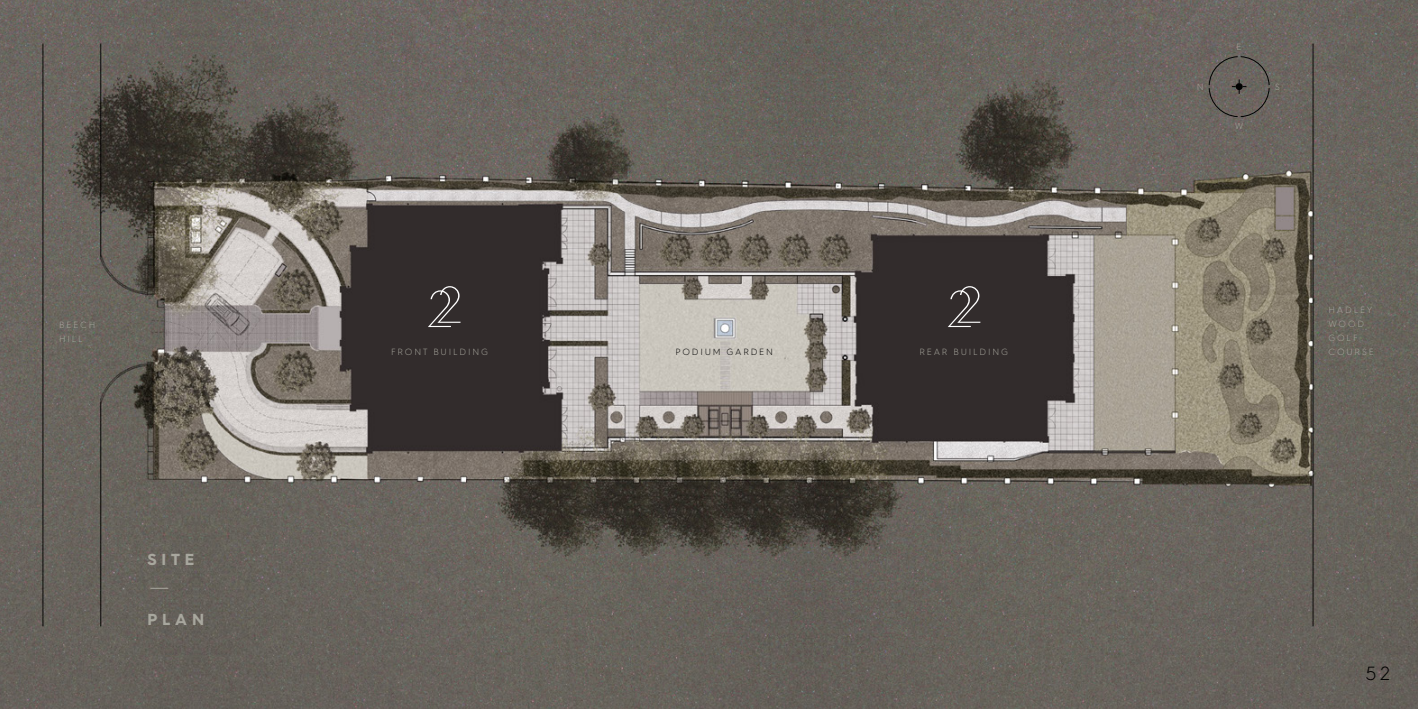
<style>
.page{position:relative;width:1418px;height:709px;background:#fff}
.page>*{position:absolute;margin:0;border:0;box-sizing:border-box;transform-origin:0 0}
.t1{font:100 48px "Hurme Geometric Sans 1";color:#a8a79e}
.t2{font:300 19.1px "Hurme Geometric Sans 3";color:#000}
.t3{font:700 16px "Hurme Geometric Sans 3";letter-spacing:.3em;color:#a8a79e}
.t4{font:300 9px/14px "Hurme Geometric Sans 3";letter-spacing:.2em;color:#a8a79e}
.t5{font:300 9px "Hurme Geometric Sans 3";letter-spacing:.2em;color:#000}
</style>
<div class="page">
<img style="left:0;top:0;width:1417px;height:709px">
<svg style="left:1208px;top:56px;width:61px;height:61px;background:#645f5a"></svg>
<svg style="left:947px;top:286px;width:33px;height:41px"></svg>
<svg style="left:428px;top:286px;width:32px;height:41px"></svg>
<p class="t4" style="left:59px;top:317px;width:38px">BEECH<br>HILL</p>
<h3 class="t3" style="left:147px;top:548px;width:48px">SITE</h3>
<h1 class="t1" style="left:147px;top:557px;width:25px">–</h1>
<h3 class="t3" style="left:147px;top:608px;width:58px">PLAN</h3>
<p class="t4" style="left:1236px;top:40px;width:7px">E</p>
<p class="t4" style="left:1196px;top:79px;width:8px">N</p>
<p class="t4" style="left:1274px;top:79px;width:7px">S</p>
<p class="t4" style="left:1234px;top:119px;width:10px">W</p>
<p class="t4" style="left:1328px;top:303px;width:46px">HADLEY<br>WOOD<br>GOLF</p>
<p class="t4" style="left:391px;top:344px;width:98px">FRONT BUILDING</p>
<p class="t5" style="left:675px;top:346px;width:99px">PODIUM GARDEN</p>
<p class="t4" style="left:919px;top:344px;width:90px">REAR BUILDING</p>
<p class="t4" style="left:1328px;top:345px;width:47px">COURSE</p>
<h2 class="t2" style="left:1365px;top:661px;width:26px">52</h2>
</div>
